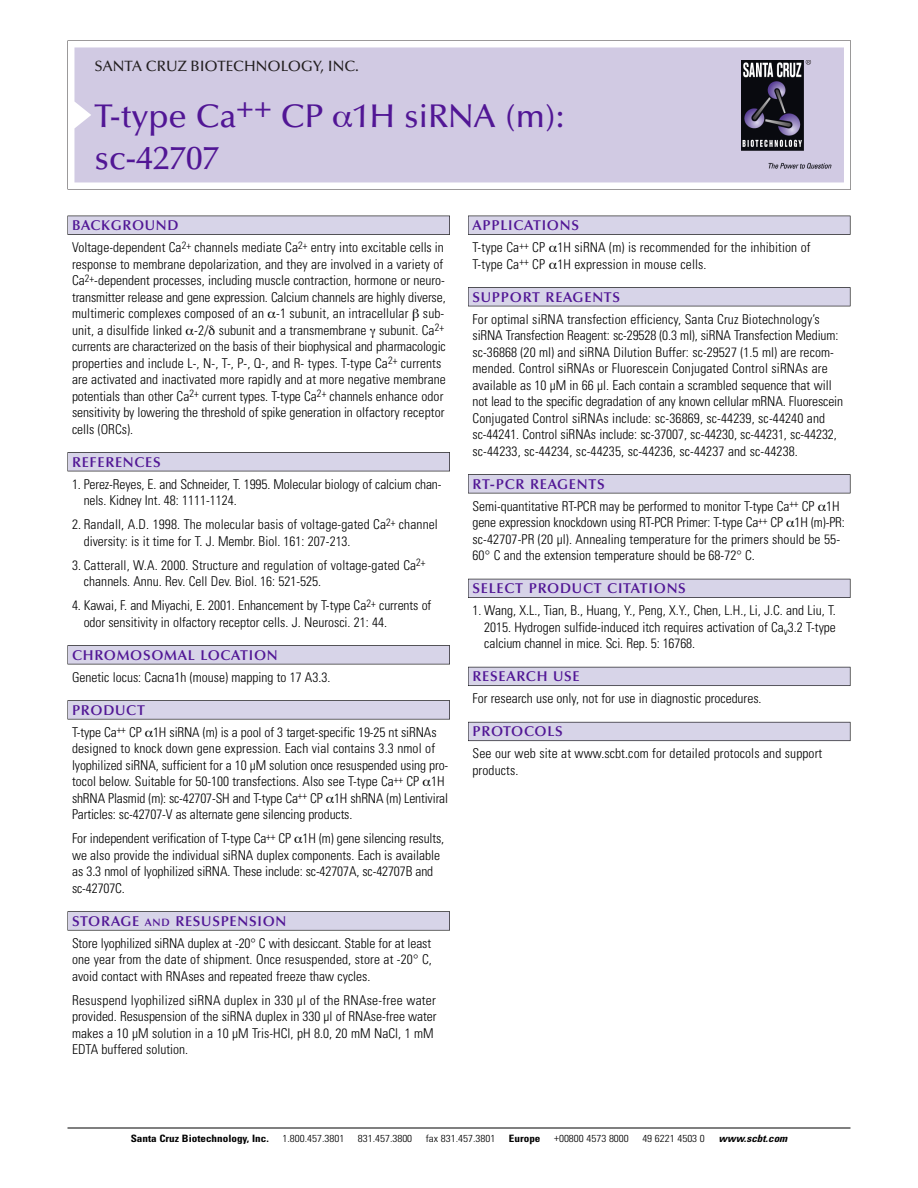
<style>
.page{position:relative;width:918px;height:1188px;background:#fff}
.page>*{position:absolute;margin:0;border:0;box-sizing:border-box;transform-origin:0 0}
.t1{font:500 33px/41.4px "Optima";color:#511695}
.t2{font:500 15px "Optima";color:#231f20}
.t3{font:600 14.25px "Optima";letter-spacing:.05em;color:#511695}
.t4{font:300 condensed 13.5px/16.5px "Univers";color:#000}
.t5{font:300 condensed 10.2px "Univers";color:#000;scale:1.1 1}
.t6{font:700 condensed 10.2px "Univers";color:#000;scale:1.1 1}
.t7{font:italic 700 condensed 10.2px "Univers";color:#000;scale:1.1 1}
.s1{font-size:10.65px}
</style>
<div class="page">
<svg style="left:68px;top:40px;width:783px;height:149px"></svg>
<div style="left:74px;top:47px;width:770px;height:135px;background:#d1cae3"></div>
<img style="left:741px;top:60px;width:90px;height:108px">
<div style="left:68px;top:216px;width:382px;height:19px;background:#535256"></div>
<div style="left:68px;top:216px;width:381px;height:18px;background:#d7d4e8"></div>
<div style="left:68px;top:452px;width:382px;height:19px;background:#515155"></div>
<div style="left:68px;top:453px;width:381px;height:18px;background:#d7d4e8"></div>
<div style="left:68px;top:645px;width:382px;height:19px;background:#545357"></div>
<div style="left:68px;top:646px;width:381px;height:18px;background:#d7d4e8"></div>
<div style="left:68px;top:700px;width:382px;height:19px;background:#575659"></div>
<div style="left:68px;top:701px;width:381px;height:18px;background:#d7d4e8"></div>
<svg style="left:68px;top:911px;width:382px;height:20px"></svg>
<div style="left:68px;top:912px;width:381px;height:18px;background:#d7d4e8"></div>
<div style="left:468px;top:216px;width:382px;height:19px;background:#535256"></div>
<div style="left:468px;top:216px;width:382px;height:18px;background:#d7d4e8"></div>
<div style="left:468px;top:287px;width:382px;height:19px;background:#515155"></div>
<div style="left:468px;top:288px;width:382px;height:18px;background:#d7d4e8"></div>
<div style="left:468px;top:474px;width:382px;height:19px;background:#545357"></div>
<div style="left:468px;top:475px;width:382px;height:18px;background:#d7d4e8"></div>
<div style="left:468px;top:579px;width:382px;height:19px;background:#535259"></div>
<div style="left:468px;top:579px;width:382px;height:18px;background:#d7d4e8"></div>
<div style="left:468px;top:667px;width:382px;height:19px;background:#595860"></div>
<div style="left:468px;top:667px;width:382px;height:18px;background:#d7d4e8"></div>
<div style="left:468px;top:722px;width:382px;height:19px;background:#64626c"></div>
<div style="left:468px;top:722px;width:382px;height:18px;background:#d7d4e8"></div>
<hr style="left:68px;top:1128px;width:782px;height:1px;background:#000">
<svg style="left:333px;top:112px;width:19px;height:16px"></svg>
<p class="t2" style="left:94px;top:60px;width:266px">SANTA CRUZ BIOTECHNOLOGY, INC.</p>
<p class="t1" style="left:94px;top:99px;width:471px">T-type Ca<sup>++</sup> CP 1H siRNA (m): sc-42707</p>
<p class="t3" style="left:72px;top:219px;width:108px">BACKGROUND</p>
<p class="t4" style="left:72px;top:240px;width:375px">Voltage-dependent Ca<sup>2+</sup> channels mediate Ca<sup>2+</sup> entry into excitable cells in response to membrane depolarization, and they are involved in a variety of Ca<sup>2+</sup>-dependent processes, including muscle contraction, hormone or neuro&shy;transmitter release and gene expression. Calcium channels are highly diverse, multimeric complexes composed of an -1 subunit, an intracellular sub&shy;unit, a disulfide linked -2/ subunit and a transmembrane subunit. Ca<sup>2+ </sup>currents are characterized on the basis of their biophysical and pharmacologic properties and include L-, N-, T-, P-, Q-, and R- types. T-type Ca<sup>2+</sup> currents are activated and inactivated more rapidly and at more negative membrane potentials than other Ca<sup>2+</sup> current types. T-type Ca<sup>2+</sup> channels enhance odor sensitivity by lowering the threshold of spike generation in olfactory receptor cells (ORCs).</p>
<p class="t3" style="left:72px;top:456px;width:90px">REFERENCES</p>
<p class="t4" style="left:84px;top:477px;width:359px;text-indent:-12px">1. Perez-Reyes, E. and Schneider, T. 1995. Molecular biology of calcium chan&shy;nels. Kidney Int. 48: 1111-1124.</p>
<p class="t4" style="left:84px;top:517px;width:356px;text-indent:-12px">2. Randall, A.D. 1998. The molecular basis of voltage-gated Ca<sup>2+</sup> channel diversity: is it time for T. J. Membr. Biol. 161: 207-213.</p>
<p class="t4" style="left:84px;top:558px;width:343px;text-indent:-12px">3. Catterall, W.A. 2000. Structure and regulation of voltage-gated Ca<sup>2+ </sup>channels. Annu. Rev. Cell Dev. Biol. 16: 521-525.</p>
<p class="t4" style="left:84px;top:598px;width:349px;text-indent:-12px">4. Kawai, F. and Miyachi, E. 2001. Enhancement by T-type Ca<sup>2+</sup> currents of odor sensitivity in olfactory receptor cells. J. Neurosci. 21: 44.</p>
<p class="t3" style="left:72px;top:649px;width:207px">CHROMOSOMAL LOCATION</p>
<p class="t4" style="left:72px;top:670px;width:260px">Genetic locus: Cacna1h (mouse) mapping to 17 A3.3.</p>
<p class="t3" style="left:72px;top:704px;width:74px">PRODUCT</p>
<p class="t4" style="left:72px;top:725px;width:378px">T-type Ca<sup>++</sup> CP 1H siRNA (m) is a pool of 3 target-specific 19-25 nt siRNAs designed to knock down gene expression. Each vial contains 3.3 nmol of lyophilized siRNA, sufficient for a 10 µM solution once resuspended using pro&shy;tocol below. Suitable for 50-100 transfections. Also see T-type Ca<sup>++</sup> CP 1H shRNA Plasmid (m): sc-42707-SH and T-type Ca<sup>++</sup> CP 1H shRNA (m) Lentiviral Particles: sc-42707-V as alternate gene silencing products.</p>
<p class="t4" style="left:72px;top:832px;width:374px">For independent verification of T-type Ca<sup>++</sup> CP 1H (m) gene silencing results, we also provide the individual siRNA duplex components. Each is available as 3.3 nmol of lyophilized siRNA. These include: sc-42707A, sc-42707B and sc-42707C.</p>
<p class="t3" style="left:72px;top:915px;width:216px">STORAGE <span class="s1">AND</span> RESUSPENSION</p>
<p class="t4" style="left:72px;top:936px;width:361px;text-align:justify">Store lyophilized siRNA duplex at -20° C with desiccant. Stable for at least one year from the date of shipment. Once resuspended, store at -20° C, avoid contact with RNAses and repeated freeze thaw cycles.</p>
<p class="t4" style="left:72px;top:993px;width:366px">Resuspend lyophilized siRNA duplex in 330 µl of the RNAse-free water provided. Resuspension of the siRNA duplex in 330 µl of RNAse-free water makes a 10 µM solution in a 10 µM Tris-HCl, pH 8.0, 20 mM NaCl, 1 mM EDTA buffered solution.</p>
<p class="t3" style="left:473px;top:219px;width:108px">APPLICATIONS</p>
<p class="t4" style="left:473px;top:240px;width:340px">T-type Ca<sup>++</sup> CP 1H siRNA (m) is recommended for the inhibition of<br>T-type Ca<sup>++</sup> CP 1H expression in mouse cells.</p>
<p class="t3" style="left:473px;top:291px;width:149px">SUPPORT REAGENTS</p>
<p class="t4" style="left:473px;top:312px;width:372px">For optimal siRNA transfection efficiency, Santa Cruz Biotechnology’s siRNA Transfection Reagent: sc-29528 (0.3 ml), siRNA Transfection Medium: sc-36868 (20 ml) and siRNA Dilution Buffer: sc-29527 (1.5 ml) are recom&shy;mended. Control siRNAs or Fluorescein Conjugated Control siRNAs are available as 10 µM in 66 µl. Each contain a scrambled sequence that will not lead to the specific degradation of any known cellular mRNA. Fluorescein Conjugated Control siRNAs include: sc-36869, sc-44239, sc-44240 and sc-44241. Control siRNAs include: sc-37007, sc-44230, sc-44231, sc-44232, sc-44233, sc-44234, sc-44235, sc-44236, sc-44237 and sc-44238.</p>
<p class="t3" style="left:473px;top:478px;width:134px">RT-PCR REAGENTS</p>
<p class="t4" style="left:473px;top:499px;width:374px">Semi-quantitative RT-PCR may be performed to monitor T-type Ca<sup>++</sup> CP 1H gene expression knockdown using RT-PCR Primer: T-type Ca<sup>++</sup> CP 1H (m)-PR: sc-42707-PR (20 µl). Annealing temperature for the primers should be 55- 60° C and the extension temperature should be 68-72° C.</p>
<p class="t3" style="left:473px;top:582px;width:215px">SELECT PRODUCT CITATIONS</p>
<p class="t4" style="left:484px;top:604px;width:353px;text-align:justify;text-indent:-12px">1. Wang, X.L., Tian, B., Huang, Y., Peng, X.Y., Chen, L.H., Li, J.C. and Liu, T.<br>2015. Hydrogen sulfide-induced itch requires activation of Ca<sub>v</sub>3.2 T-type calcium channel in mice. Sci. Rep. 5: 16768.</p>
<p class="t3" style="left:473px;top:670px;width:109px">RESEARCH USE</p>
<p class="t4" style="left:473px;top:692px;width:291px">For research use only, not for use in diagnostic procedures.</p>
<p class="t3" style="left:473px;top:726px;width:92px">PROTOCOLS</p>
<p class="t4" style="left:473px;top:747px;width:351px">See our web site at www.scbt.com for detailed protocols and support products.</p>
<p class="t6" style="left:131px;top:1135px;width:127px">Santa Cruz Biotechnology, Inc.</p>
<p class="t5" style="left:282px;top:1135px;width:58px">1.800.457.3801</p>
<p class="t5" style="left:358px;top:1135px;width:51px">831.457.3800</p>
<p class="t5" style="left:426px;top:1135px;width:65px">fax 831.457.3801</p>
<p class="t6" style="left:509px;top:1135px;width:30px">Europe</p>
<p class="t5" style="left:554px;top:1135px;width:69px">+00800 4573 8000</p>
<p class="t5" style="left:642px;top:1135px;width:58px">49 6221 4503 0</p>
<p class="t7" style="left:719px;top:1135px;width:66px">www.scbt.com</p>
</div>
